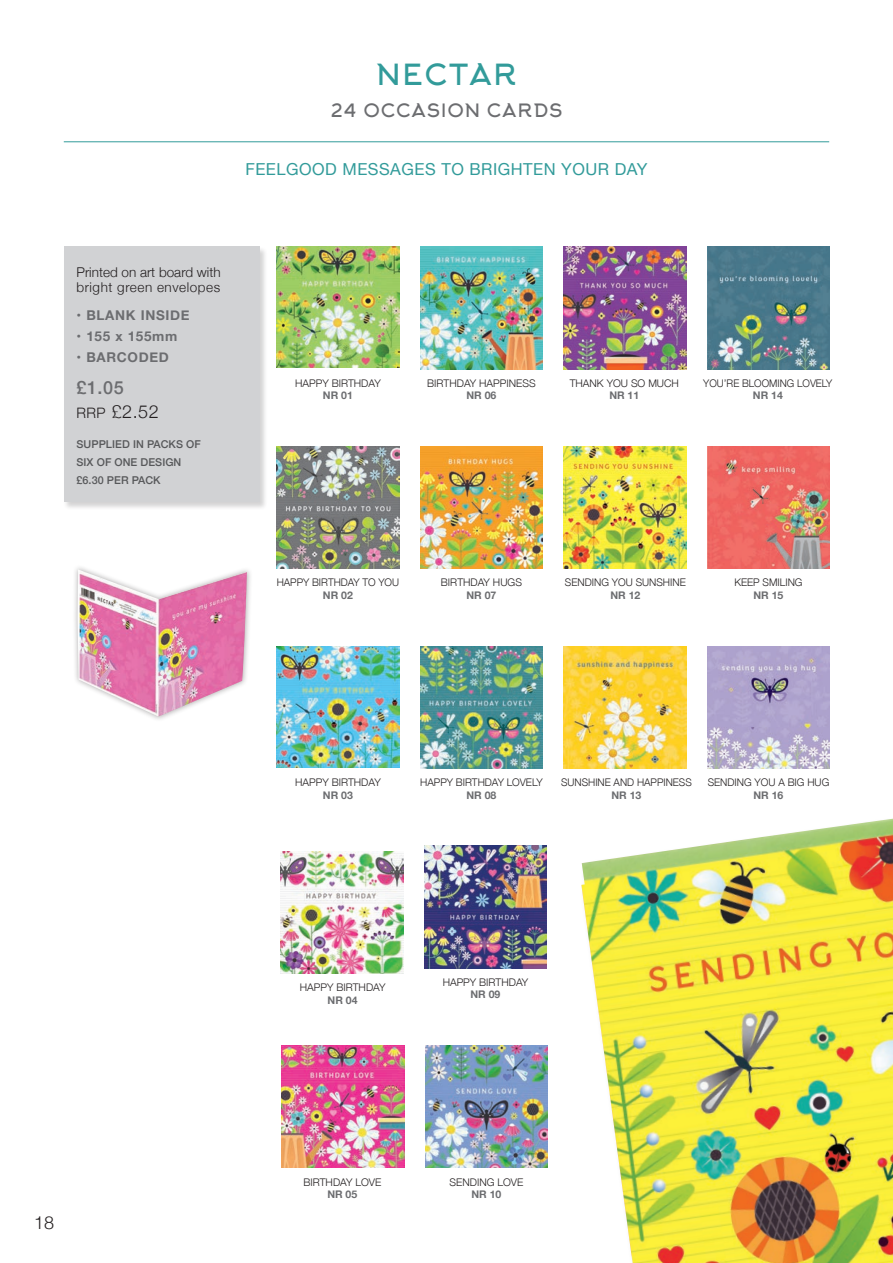
<style>
.page{position:relative;width:893px;height:1263px;background:#fff}
.page>*{position:absolute;margin:0;border:0;box-sizing:border-box;transform-origin:0 0}
.RANGE{font:28.5px "Arkhip";letter-spacing:.04em;color:#329b9a}
.MESSAGE{font:18px "Arkhip";letter-spacing:.04em;color:#6c6d70}
.Paragraph_Style_6{font:300 18px "Helvetica Neue";color:#231f20}
.t1{font:500 18px "Helvetica Neue";color:#6c6d70}
.t2{font:16.5px "Helvetica Neue";letter-spacing:.03em;color:#329b9a}
.t3{font:300 13.5px/15px "Helvetica Neue";letter-spacing:.02em;color:#231f20}
.size{font:700 13.5px "Helvetica Neue";letter-spacing:.05em;color:#6c6d70}
.size-2{font:500 10.8px "Helvetica Neue";letter-spacing:.005em;color:#57585a}
.Paragraph_Style_4{font:300 10.5px "Helvetica Neue";color:#231f20}
.Paragraph_Style_5{font:700 10.5px "Helvetica Neue";color:#6c6d70}
.Paragraph_Style_4-2{font:300 10.5px "Helvetica Neue";color:#231f20;scale:.96 1}
.Paragraph_Style_6-2{font:300 10.5px "Helvetica Neue";color:#231f20}
.Paragraph_Style_7{font:700 10.5px "Helvetica Neue";color:#6c6d70}
.Paragraph_Style_6-3{font:700 10.5px "Helvetica Neue";color:#6c6d70}
.Paragraph_Style_4-3{font:700 10.5px "Helvetica Neue";color:#6c6d70}
.s1{font-size:14.4px}
</style>
<div class="page">
<div style="left:72px;top:565px;width:180px;height:157px;background:#231f20;opacity:.35"></div>
<img style="left:78px;top:569px;width:169px;height:147px">
<img style="left:277px;top:247px;width:122px;height:121px">
<img style="left:420px;top:247px;width:123px;height:122px">
<img style="left:564px;top:247px;width:122px;height:122px">
<img style="left:707px;top:247px;width:123px;height:122px">
<img style="left:277px;top:446px;width:122px;height:123px">
<img style="left:420px;top:446px;width:123px;height:123px">
<img style="left:564px;top:446px;width:122px;height:123px">
<img style="left:707px;top:446px;width:123px;height:123px">
<hr style="left:64px;top:141px;width:765px;height:1px;background:#329b9a">
<div style="left:64px;top:246px;width:204px;height:264px;background:#231f20;opacity:.2"></div>
<div style="left:64px;top:247px;width:195px;height:255px;background:#d1d2d4"></div>
<img style="left:281px;top:851px;width:122px;height:122px">
<img style="left:424px;top:846px;width:123px;height:122px">
<img style="left:282px;top:1045px;width:122px;height:123px">
<img style="left:425px;top:1045px;width:123px;height:123px">
<img style="left:277px;top:646px;width:122px;height:121px">
<img style="left:420px;top:646px;width:123px;height:122px">
<img style="left:564px;top:646px;width:122px;height:122px">
<img style="left:707px;top:646px;width:123px;height:122px">
<img style="left:581px;top:819px;width:312px;height:444px">
<p class="RANGE" style="left:376px;top:58px;width:143px">NECTAR</p>
<p class="MESSAGE" style="left:330px;top:100px;width:233px">24 OCCASION CARDS</p>
<p class="t2" style="left:245px;top:157px;width:404px">FEELGOOD MESSAGES TO BRIGHTEN YOUR DAY</p>
<p class="t3" style="left:77px;top:263px;width:146px">Printed on art board with bright green envelopes</p>
<p class="size" style="left:77px;top:305px;width:114px">• BLANK INSIDE</p>
<p class="size" style="left:77px;top:326px;width:102px">• 155 x 155mm</p>
<p class="size" style="left:77px;top:347px;width:94px">• BARCODED</p>
<p class="t1" style="left:77px;top:373px;width:49px">£1.05</p>
<p class="Paragraph_Style_6" style="left:77px;top:397px;width:84px"><span class="s1">RRP</span> £2.52</p>
<p class="size-2" style="left:77px;top:436px;width:126px">SUPPLIED IN PACKS OF</p>
<p class="size-2" style="left:77px;top:454px;width:106px">SIX OF ONE DESIGN</p>
<p class="size-2" style="left:77px;top:472px;width:86px">£6.30 PER PACK</p>
<p class="Paragraph_Style_4" style="left:295px;top:374px;width:87px">HAPPY BIRTHDAY</p>
<p class="Paragraph_Style_5" style="left:323px;top:387px;width:31px">NR 01</p>
<p class="Paragraph_Style_6-2" style="left:427px;top:374px;width:110px">BIRTHDAY HAPPINESS</p>
<p class="Paragraph_Style_6-3" style="left:466px;top:387px;width:31px">NR 06</p>
<p class="Paragraph_Style_4" style="left:570px;top:374px;width:111px">THANK YOU SO MUCH</p>
<p class="Paragraph_Style_5" style="left:609px;top:387px;width:31px">NR 11</p>
<p class="Paragraph_Style_4-2" style="left:703px;top:374px;width:136px">YOU’RE BLOOMING LOVELY</p>
<p class="Paragraph_Style_5" style="left:753px;top:387px;width:31px">NR 14</p>
<p class="Paragraph_Style_4" style="left:277px;top:574px;width:124px">HAPPY BIRTHDAY TO YOU</p>
<p class="Paragraph_Style_7" style="left:323px;top:587px;width:31px">NR 02</p>
<p class="Paragraph_Style_4" style="left:441px;top:574px;width:82px">BIRTHDAY HUGS</p>
<p class="Paragraph_Style_5" style="left:466px;top:587px;width:31px">NR 07</p>
<p class="Paragraph_Style_4" style="left:565px;top:574px;width:122px">SENDING YOU SUNSHINE</p>
<p class="Paragraph_Style_5" style="left:610px;top:587px;width:31px">NR 12</p>
<p class="Paragraph_Style_4" style="left:734px;top:574px;width:70px">KEEP SMILING</p>
<p class="Paragraph_Style_5" style="left:753px;top:587px;width:31px">NR 15</p>
<p class="Paragraph_Style_4" style="left:295px;top:774px;width:87px">HAPPY BIRTHDAY</p>
<p class="Paragraph_Style_5" style="left:323px;top:787px;width:31px">NR 03</p>
<p class="Paragraph_Style_4" style="left:420px;top:774px;width:124px">HAPPY BIRTHDAY LOVELY</p>
<p class="Paragraph_Style_5" style="left:466px;top:787px;width:31px">NR 08</p>
<p class="Paragraph_Style_4" style="left:561px;top:774px;width:132px">SUNSHINE AND HAPPINESS</p>
<p class="Paragraph_Style_5" style="left:611px;top:787px;width:31px">NR 13</p>
<p class="Paragraph_Style_4" style="left:708px;top:774px;width:123px">SENDING YOU A BIG HUG</p>
<p class="Paragraph_Style_5" style="left:753px;top:787px;width:31px">NR 16</p>
<p class="Paragraph_Style_6" style="left:34px;top:1208px;width:22px">18</p>
<p class="Paragraph_Style_4" style="left:300px;top:979px;width:87px">HAPPY BIRTHDAY</p>
<p class="Paragraph_Style_7" style="left:328px;top:992px;width:31px">NR 04</p>
<p class="Paragraph_Style_4" style="left:443px;top:974px;width:87px">HAPPY BIRTHDAY</p>
<p class="Paragraph_Style_5" style="left:470px;top:986px;width:31px">NR 09</p>
<p class="Paragraph_Style_4" style="left:303px;top:1173px;width:79px">BIRTHDAY LOVE</p>
<p class="Paragraph_Style_4-3" style="left:327px;top:1186px;width:31px">NR 05</p>
<p class="Paragraph_Style_4" style="left:450px;top:1173px;width:75px">SENDING LOVE</p>
<p class="Paragraph_Style_5" style="left:471px;top:1186px;width:31px">NR 10</p>
</div>
